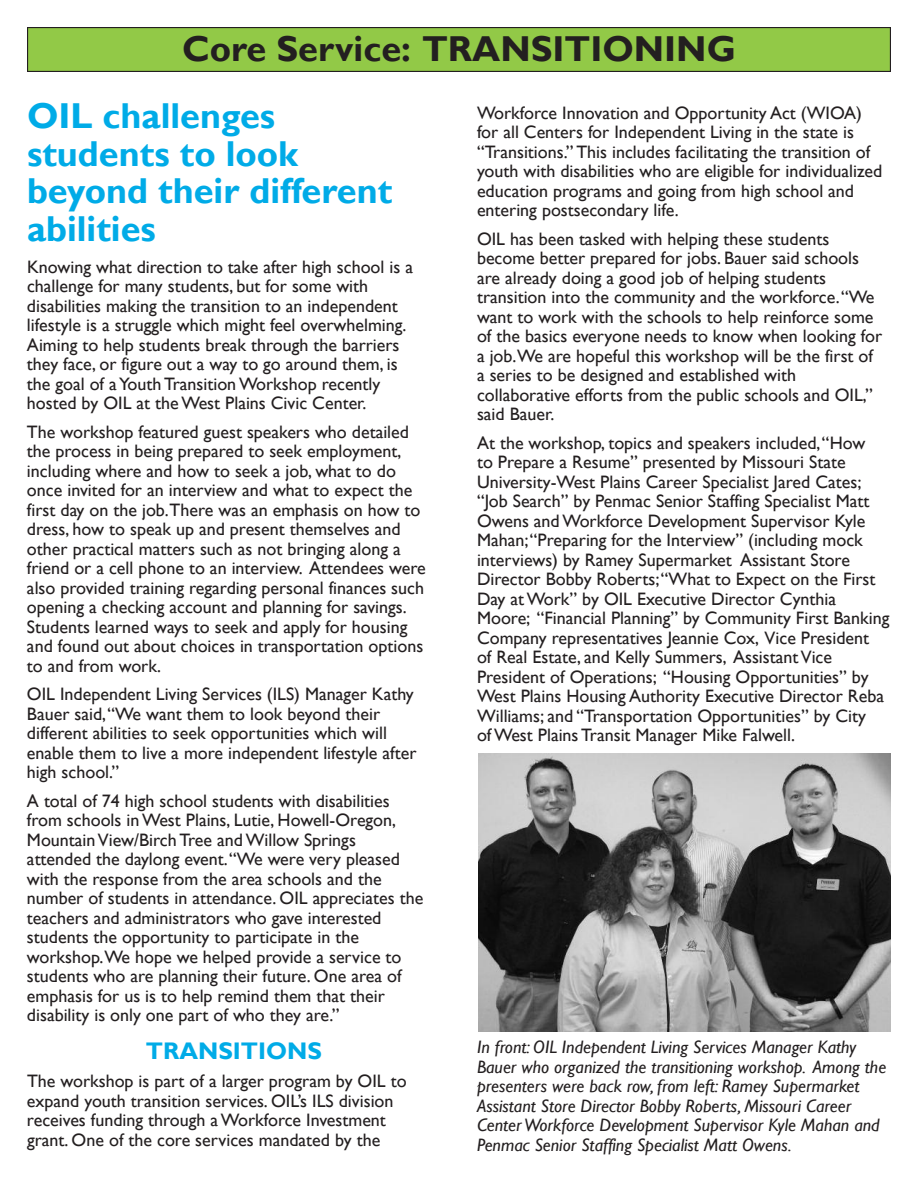
<style>
.page{position:relative;width:918px;height:1188px;background:#fff}
.page>*{position:absolute;margin:0;border:0;box-sizing:border-box;transform-origin:0 0}
.t1{font:700 36px/37.5px "Gill Sans";color:#00abe7}
.t2{font:700 36px "Gill Sans";color:#231f20}
.t3{font:700 24px "Gill Sans";color:#00abe7}
.t4{font:18px/19.5px "Gill Sans";color:#231f20}
.t5{font:italic 18px/19.5px "Gill Sans";color:#231f20}
</style>
<div class="page">
<div style="left:28px;top:28px;width:862px;height:43px;background:#92c947"></div>
<div style="left:27px;top:27px;width:864px;height:45px;border:1px solid #231f20"></div>
<img style="left:479px;top:754px;width:412px;height:277px">
<h1 class="t2" style="left:182px;top:28px;width:555px">Core Service: TRANSITIONING</h1>
<h1 class="t1" style="left:27px;top:97px;width:367px">OIL challenges students to look beyond their different abilities</h1>
<p class="t4" style="left:27px;top:257px;width:388px">Knowing what direction to take after high school is a challenge for many students, but for some with disabilities making the transition to an independent lifestyle is a struggle which might feel overwhelming.<br>Aiming to help students break through the barriers they face, or figure out a way to go around them, is the goal of aYouth TransitionWorkshop recently hosted by OIL at theWest Plains Civic Center.</p>
<p class="t4" style="left:27px;top:422px;width:400px">The workshop featured guest speakers who detailed the process in being prepared to seek employment, including where and how to seek a job, what to do once invited for an interview and what to expect the first day on the job.There was an emphasis on how to dress, how to speak up and present themselves and other practical matters such as not bringing along a friend or a cell phone to an interview. Attendees were also provided training regarding personal finances such opening a checking account and planning for savings.<br>Students learned ways to seek and apply for housing and found out about choices in transportation options to and from work.</p>
<p class="t4" style="left:27px;top:684px;width:391px">OIL Independent Living Services (ILS) Manager Kathy Bauer said,“We want them to look beyond their different abilities to seek opportunities which will enable them to live a more independent lifestyle after high school.”</p>
<p class="t4" style="left:27px;top:791px;width:398px">A total of 74 high school students with disabilities from schools inWest Plains, Lutie, Howell-Oregon, MountainView/Birch Tree andWillow Springs attended the daylong event.“We were very pleased with the response from the area schools and the number of students in attendance. OIL appreciates the teachers and administrators who gave interested students the opportunity to participate in the workshop.We hope we helped provide a service to students who are planning their future. One area of emphasis for us is to help remind them that their disability is only one part of who they are.”</p>
<h2 class="t3" style="left:146px;top:1036px;width:178px">TRANSITIONS</h2>
<p class="t4" style="left:27px;top:1071px;width:381px">The workshop is part of a larger program by OIL to expand youth transition services. OIL’s ILS division receives funding through aWorkforce Investment grant. One of the core services mandated by the</p>
<p class="t4" style="left:477px;top:102px;width:407px">Workforce Innovation and Opportunity Act (WIOA) for all Centers for Independent Living in the state is “Transitions.” This includes facilitating the transition of youth with disabilities who are eligible for individualized education programs and going from high school and entering postsecondary life.</p>
<p class="t4" style="left:477px;top:228px;width:407px">OIL has been tasked with helping these students become better prepared for jobs. Bauer said schools are already doing a good job of helping students transition into the community and the workforce.“We want to work with the schools to help reinforce some of the basics everyone needs to know when looking for a job.We are hopeful this workshop will be the first of a series to be designed and established with collaborative efforts from the public schools and OIL,” said Bauer.</p>
<p class="t4" style="left:477px;top:432px;width:414px">At the workshop, topics and speakers included,“How<br>to Prepare a Resume” presented by Missouri State University-West Plains Career Specialist Jared Cates; “Job Search” by Penmac Senior Staffing Specialist Matt Owens andWorkforce Development Supervisor Kyle Mahan;“Preparing for the Interview” (including mock interviews) by Ramey Supermarket Assistant Store Director Bobby Roberts;“What to Expect on the First Day atWork” by OIL Executive Director Cynthia Moore; “Financial Planning” by Community First Banking Company representatives Jeannie Cox, Vice President<br>of Real Estate, and Kelly Summers, AssistantVice President of Operations; “Housing Opportunities” by West Plains Housing Authority Executive Director Reba Williams; and “Transportation Opportunities” by City ofWest Plains Transit Manager Mike Falwell.</p>
<p class="t5" style="left:477px;top:1037px;width:411px">In front: OIL Independent Living Services Manager Kathy Bauer who organized the transitioning workshop. Among the presenters were back row, from left: Ramey Supermarket Assistant Store Director Bobby Roberts, Missouri Career CenterWorkforce Development Supervisor Kyle Mahan and Penmac Senior Staffing Specialist Matt Owens.</p>
</div>
